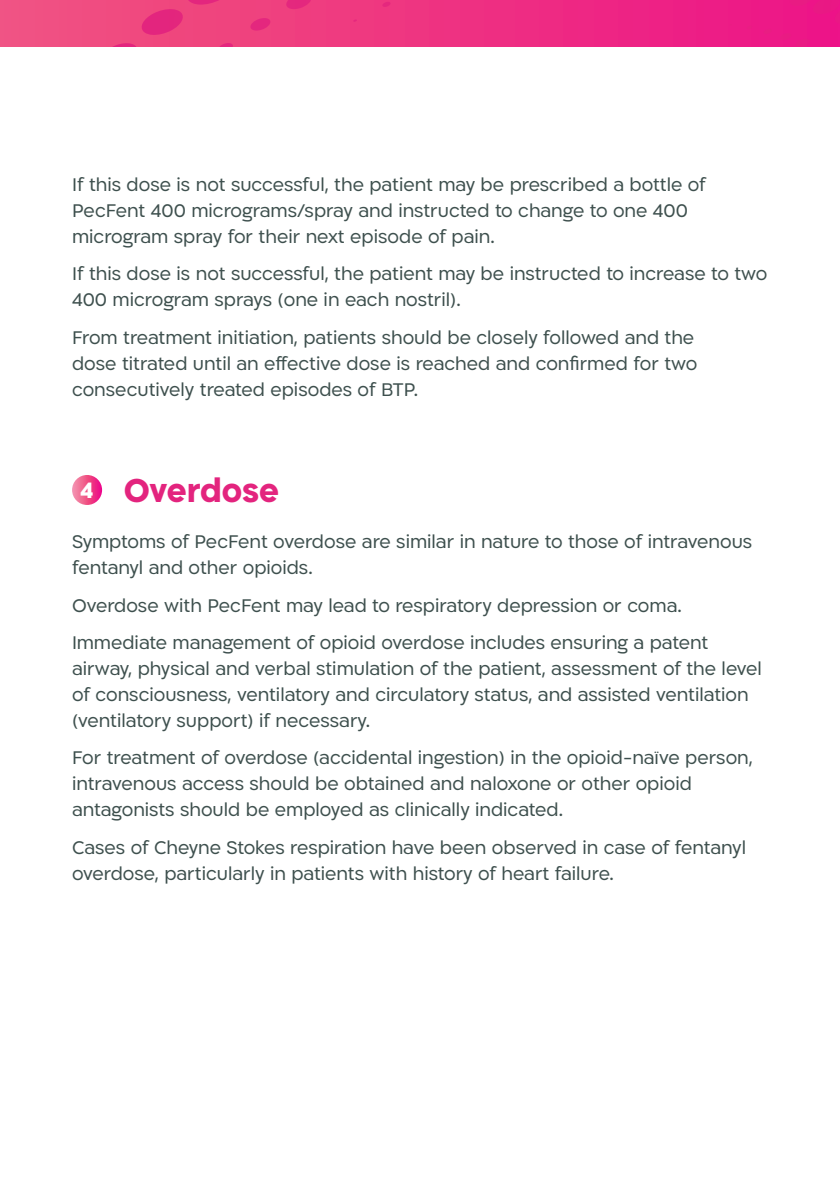
<style>
.page{position:relative;width:840px;height:1191px;background:#fff}
.page>*{position:absolute;margin:0;border:0;box-sizing:border-box;transform-origin:0 0}
.t1{font:700 38px "Ploni M Lv 2 AAA";color:#e3247e}
.t2{font:700 25.4px "Ploni M Lv 2 AAA";color:#fff}
.t3{font:21px/26px "Ploni M Lv 2 AAA";color:#3e504e}
</style>
<div class="page">
<div style="left:0;top:0;width:839px;height:47px;background:#f05083"></div>
<svg style="left:112px;top:0;width:727px;height:47px"></svg>
<svg style="left:72px;top:475px;width:30px;height:30px"></svg>
<p class="t3" style="left:72px;top:171px;width:635px">If this dose is not successful, the patient may be prescribed a bottle of<br>PecFent 400 micrograms/spray and instructed to change to one 400 microgram spray for their next episode of pain.</p>
<p class="t3" style="left:72px;top:260px;width:696px">If this dose is not successful, the patient may be instructed to increase to two<br>400 microgram sprays (one in each nostril).</p>
<p class="t3" style="left:72px;top:323px;width:626px">From treatment initiation, patients should be closely followed and the dose titrated until an effective dose is reached and confirmed for two consecutively treated episodes of BTP.</p>
<p class="t1" style="left:124px;top:465px;width:157px">Overdose</p>
<p class="t3" style="left:72px;top:528px;width:681px">Symptoms of PecFent overdose are similar in nature to those of intravenous fentanyl and other opioids.</p>
<p class="t3" style="left:72px;top:591px;width:610px">Overdose with PecFent may lead to respiratory depression or coma.</p>
<p class="t3" style="left:72px;top:629px;width:691px">Immediate management of opioid overdose includes ensuring a patent airway, physical and verbal stimulation of the patient, assessment of the level of consciousness, ventilatory and circulatory status, and assisted ventilation (ventilatory support) if necessary.</p>
<p class="t3" style="left:72px;top:744px;width:682px">For treatment of overdose (accidental ingestion) in the opioid-naïve person, intravenous access should be obtained and naloxone or other opioid antagonists should be employed as clinically indicated.</p>
<p class="t3" style="left:72px;top:833px;width:675px">Cases of Cheyne Stokes respiration have been observed in case of fentanyl overdose, particularly in patients with history of heart failure.</p>
<p class="t2" style="left:80px;top:473px;width:15px">4</p>
</div>
